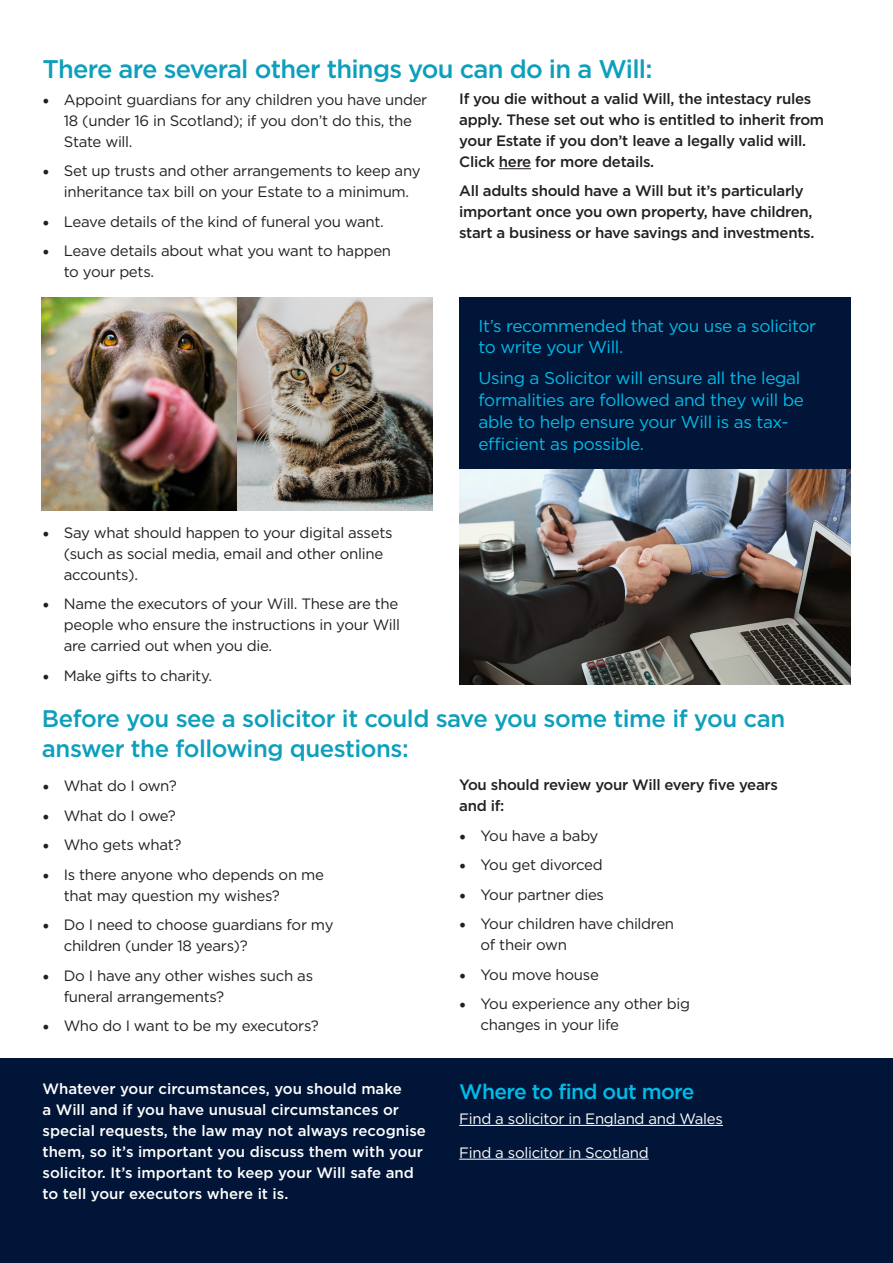
<style>
.page{position:relative;width:893px;height:1263px;background:#fff}
.page>*{position:absolute;margin:0;border:0;box-sizing:border-box;transform-origin:0 0}
.t1{font:500 25.5px "Gotham";letter-spacing:-.03em;color:#0d9fbb}
.t2{font:500 24px/30px "Gotham";letter-spacing:-.02em;color:#0d9fbb}
.t3{font:500 21px "Gotham";letter-spacing:-.03em;color:#02bce8}
.t4{font:17.1px/21.9px "Gotham";letter-spacing:-.02em;color:#02bce8}
.t5{font:15px/21px "Gotham";letter-spacing:-.02em;color:#231f20}
.t6{font:500 15px/21px "Gotham";letter-spacing:-.02em;color:#231f20}
.t7{font:500 15px/21px "Gotham";color:#fff}
.t8{font:15px "Gotham";letter-spacing:-.02em;color:#fff}
.s1{font-family:"Minion Pro";font-size:18px}
</style>
<div class="page">
<div style="left:0;top:1059px;width:893px;height:204px;background:#001537"></div>
<div style="left:459px;top:298px;width:391px;height:172px;background:#001537"></div>
<hr style="left:499px;top:168px;width:32px;height:1px;background:#231f20">
<img style="left:42px;top:298px;width:391px;height:212px">
<img style="left:459px;top:470px;width:391px;height:214px">
<hr style="left:459px;top:1125px;width:264px;height:1px;background:#fff">
<hr style="left:459px;top:1159px;width:190px;height:1px;background:#fff">
<p class="t1" style="left:43px;top:55px;width:611px">There are several other things you can do in a Will:</p>
<p class="t5" style="left:64px;top:89px;width:365px;text-indent:-21px"><span class="s1">•</span> Appoint guardians for any children you have under<br>18 (under 16 in Scotland); if you don’t do this, the<br>State will.</p>
<p class="t5" style="left:64px;top:160px;width:358px;text-indent:-21px"><span class="s1">•</span> Set up trusts and other arrangements to keep any inheritance tax bill on your Estate to a minimum.</p>
<p class="t5" style="left:43px;top:211px;width:343px"><span class="s1">•</span> Leave details of the kind of funeral you want.</p>
<p class="t5" style="left:64px;top:240px;width:329px;text-indent:-21px"><span class="s1">•</span> Leave details about what you want to happen to your pets.</p>
<p class="t5" style="left:64px;top:522px;width:330px;text-indent:-21px"><span class="s1">•</span> Say what should happen to your digital assets (such as social media, email and other online accounts).</p>
<p class="t5" style="left:64px;top:593px;width:338px;text-align:justify;text-indent:-21px"><span class="s1">•</span> Name the executors of your Will. These are the people who ensure the instructions in your Will are carried out when you die.</p>
<p class="t5" style="left:43px;top:665px;width:171px"><span class="s1">•</span> Make gifts to charity.</p>
<p class="t6" style="left:459px;top:88px;width:366px">If you die without a valid Will, the intestacy rules apply. These set out who is entitled to inherit from your Estate if you don’t leave a legally valid will.<br>Click here for more details.</p>
<p class="t6" style="left:459px;top:180px;width:357px">All adults should have a Will but it’s particularly important once you own property, have children, start a business or have savings and investments.</p>
<p class="t4" style="left:478px;top:314px;width:339px">It’s recommended that you use a solicitor to write your Will.</p>
<p class="t4" style="left:478px;top:367px;width:327px">Using a Solicitor will ensure all the legal formalities are followed and they will be able to help ensure your Will is as tax&shy;efficient as possible.</p>
<p class="t2" style="left:42px;top:703px;width:745px">Before you see a solicitor it could save you some time if you can answer the following questions:</p>
<p class="t5" style="left:43px;top:775px;width:136px"><span class="s1">•</span> What do I own?</p>
<p class="t5" style="left:43px;top:805px;width:135px"><span class="s1">•</span> What do I owe?</p>
<p class="t5" style="left:43px;top:834px;width:140px"><span class="s1">•</span> Who gets what?</p>
<p class="t5" style="left:64px;top:864px;width:262px;text-indent:-21px"><span class="s1">•</span> Is there anyone who depends on me that may question my wishes?</p>
<p class="t5" style="left:64px;top:914px;width:271px;text-indent:-21px"><span class="s1">•</span> Do I need to choose guardians for my children (under 18 years)?</p>
<p class="t5" style="left:64px;top:965px;width:251px;text-indent:-21px"><span class="s1">•</span> Do I have any other wishes such as funeral arrangements?</p>
<p class="t5" style="left:43px;top:1015px;width:278px"><span class="s1">•</span> Who do I want to be my executors?</p>
<p class="t6" style="left:459px;top:774px;width:320px">You should review your Will every five years and if:</p>
<p class="t5" style="left:459px;top:825px;width:141px"><span class="s1">•</span> You have a baby</p>
<p class="t5" style="left:459px;top:854px;width:145px"><span class="s1">•</span> You get divorced</p>
<p class="t5" style="left:459px;top:884px;width:146px"><span class="s1">•</span> Your partner dies</p>
<p class="t5" style="left:480px;top:913px;width:195px;text-indent:-21px"><span class="s1">•</span> Your children have children of their own</p>
<p class="t5" style="left:459px;top:964px;width:141px"><span class="s1">•</span> You move house</p>
<p class="t5" style="left:480px;top:993px;width:211px;text-indent:-21px"><span class="s1">•</span> You experience any other big changes in your life</p>
<p class="t7" style="left:43px;top:1078px;width:385px">Whatever your circumstances, you should make<br>a Will and if you have unusual circumstances or special requests, the law may not always recognise them, so it’s important you discuss them with your solicitor. It’s important to keep your Will safe and to tell your executors where it is.</p>
<p class="t3" style="left:459px;top:1079px;width:237px">Where to find out more</p>
<p class="t8" style="left:459px;top:1109px;width:265px">Find a solicitor in England and Wales</p>
<p class="t8" style="left:459px;top:1143px;width:191px">Find a solicitor in Scotland</p>
</div>
